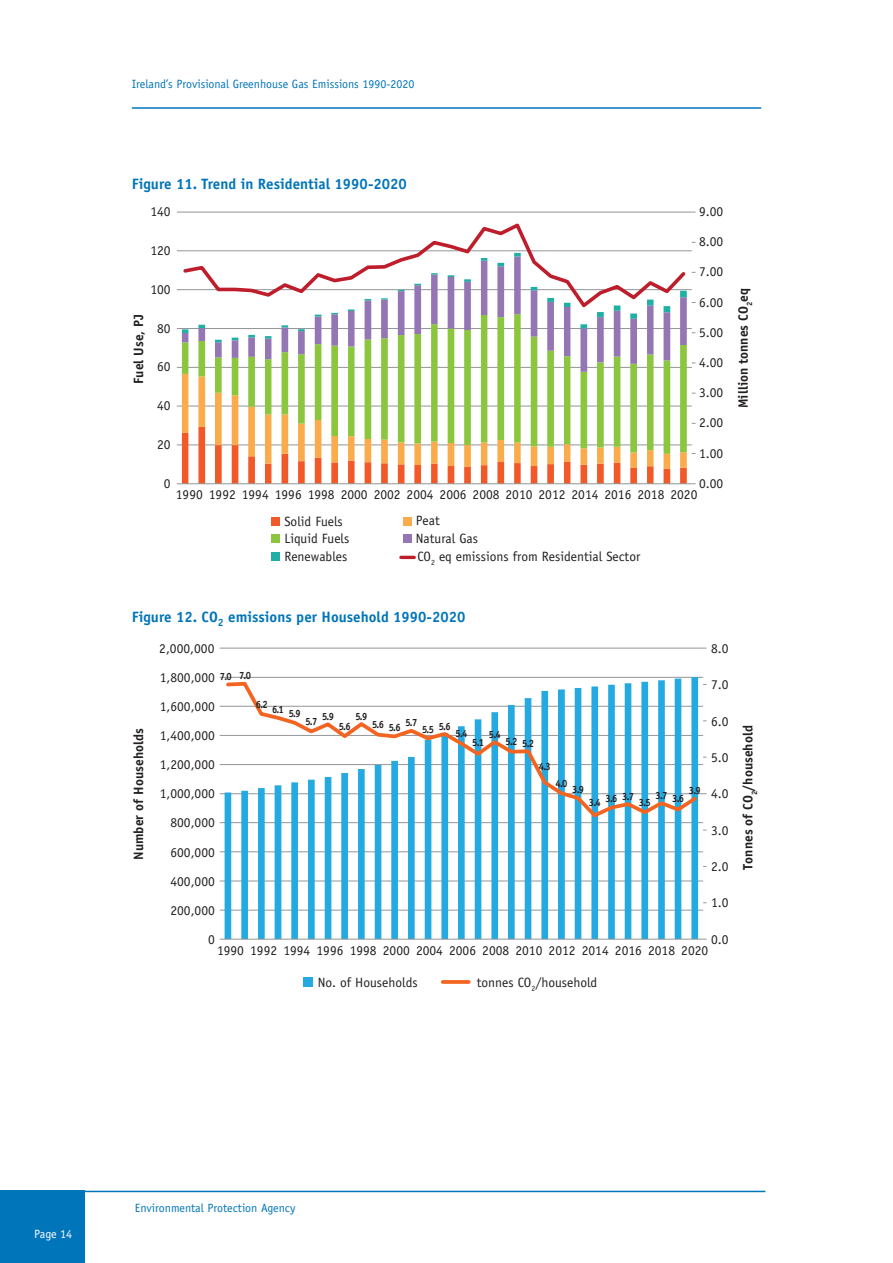
<style>
.page{position:relative;width:893px;height:1263px;background:#fff}
.page>*{position:absolute;margin:0;border:0;box-sizing:border-box;transform-origin:0 0}
.t1{font:700 15px "Officina Sans Std";color:#0075ba}
.t2{font:13.5px "Officina Sans Std";color:#231f20}
.t3{font:700 13.5px "Officina Sans Std";color:#231f20}
.t4{font:12px "Officina Sans Std";color:#0075ba}
.t5{font:12px "Officina Sans Std";letter-spacing:-.01em;color:#fff}
.t6{font:700 10.5px "Officina Sans Std";color:#231f20;scale:.9 1}
</style>
<div class="page">
<hr style="left:132px;top:107px;width:629px;height:2px;background:#0075ba">
<hr style="left:0;top:1191px;width:765px;height:1px;background:#0075ba">
<div style="left:0;top:1191px;width:85px;height:72px;background:#0075ba"></div>
<hr style="left:177px;top:444px;width:515px;height:1px;background:#939598">
<hr style="left:177px;top:406px;width:515px;height:1px;background:#939598">
<hr style="left:177px;top:367px;width:515px;height:1px;background:#939598">
<hr style="left:177px;top:328px;width:515px;height:1px;background:#939598">
<hr style="left:177px;top:289px;width:515px;height:1px;background:#939598">
<hr style="left:177px;top:250px;width:515px;height:1px;background:#939598">
<hr style="left:177px;top:212px;width:515px;height:1px;background:#939598">
<svg style="left:182px;top:372px;width:505px;height:51px"></svg>
<svg style="left:182px;top:342px;width:505px;height:30px"></svg>
<svg style="left:182px;top:423px;width:513px;height:61px"></svg>
<svg style="left:182px;top:271px;width:513px;height:71px"></svg>
<hr style="left:177px;top:483px;width:515px;height:1px;background:#939598">
<svg style="left:181px;top:223px;width:508px;height:88px"></svg>
<div style="left:271px;top:517px;width:9px;height:8px;background:#f15929"></div>
<div style="left:403px;top:517px;width:9px;height:8px;background:#faab4b"></div>
<div style="left:271px;top:534px;width:9px;height:9px;background:#8bc63e"></div>
<div style="left:403px;top:535px;width:9px;height:8px;background:#9576b4"></div>
<div style="left:271px;top:552px;width:9px;height:9px;background:#1fafa4"></div>
<svg style="left:401px;top:556px;width:13px;height:3px"></svg>
<hr style="left:220px;top:910px;width:483px;height:1px;background:#939598">
<hr style="left:220px;top:881px;width:483px;height:1px;background:#939598">
<hr style="left:220px;top:851px;width:483px;height:1px;background:#939598">
<hr style="left:220px;top:822px;width:483px;height:1px;background:#939598">
<hr style="left:220px;top:793px;width:483px;height:1px;background:#939598">
<hr style="left:220px;top:764px;width:483px;height:1px;background:#939598">
<hr style="left:220px;top:735px;width:483px;height:1px;background:#939598">
<hr style="left:220px;top:706px;width:483px;height:1px;background:#939598">
<hr style="left:220px;top:677px;width:483px;height:1px;background:#939598">
<hr style="left:220px;top:648px;width:483px;height:1px;background:#939598">
<svg style="left:225px;top:677px;width:473px;height:262px"></svg>
<hr style="left:220px;top:939px;width:483px;height:1px;background:#939598">
<svg style="left:224px;top:680px;width:476px;height:140px"></svg>
<div style="left:304px;top:977px;width:9px;height:9px;background:#24aae1"></div>
<svg style="left:443px;top:980px;width:26px;height:4px"></svg>
<p class="t4" style="left:132px;top:77px;width:284px">Ireland’s Provisional Greenhouse Gas Emissions 1990-2020</p>
<p class="t1" style="left:132px;top:175px;width:277px">Figure 11. Trend in Residential 1990-2020</p>
<p class="t2" style="left:150px;top:204px;width:22px">140</p>
<p class="t2" style="left:150px;top:242px;width:22px">120</p>
<p class="t2" style="left:150px;top:281px;width:22px">100</p>
<p class="t3" style="left:130px;top:384px;width:72px;rotate:-90deg">Fuel Use, PJ</p>
<p class="t2" style="left:157px;top:320px;width:15px">80</p>
<p class="t2" style="left:157px;top:359px;width:15px">60</p>
<p class="t2" style="left:157px;top:398px;width:15px">40</p>
<p class="t2" style="left:157px;top:437px;width:15px">20</p>
<p class="t2" style="left:164px;top:475px;width:8px">0</p>
<p class="t2" style="left:699px;top:204px;width:26px">9.00</p>
<p class="t2" style="left:699px;top:234px;width:26px">8.00</p>
<p class="t2" style="left:699px;top:264px;width:26px">7.00</p>
<p class="t2" style="left:699px;top:294px;width:26px">6.00</p>
<p class="t2" style="left:699px;top:324px;width:26px">5.00</p>
<p class="t2" style="left:699px;top:355px;width:26px">4.00</p>
<p class="t2" style="left:699px;top:385px;width:26px">3.00</p>
<p class="t2" style="left:699px;top:415px;width:26px">2.00</p>
<p class="t2" style="left:699px;top:445px;width:26px">1.00</p>
<p class="t2" style="left:699px;top:475px;width:26px">0.00</p>
<p class="t2" style="left:176px;top:487px;width:523px">1990 1992 1994 1996 1998 2000 2002 2004 2006 2008 2010 2012 2014 2016 2018 2020</p>
<p class="t2" style="left:284px;top:513px;width:60px">Solid Fuels</p>
<p class="t2" style="left:416px;top:513px;width:26px">Peat</p>
<p class="t2" style="left:284px;top:531px;width:66px">Liquid Fuels</p>
<p class="t2" style="left:416px;top:531px;width:64px">Natural Gas</p>
<p class="t2" style="left:284px;top:548px;width:65px">Renewables</p>
<p class="t2" style="left:417px;top:548px;width:224px">CO<sub>2</sub> eq emissions from Residential Sector</p>
<p class="t3" style="left:735px;top:408px;width:122px;rotate:-90deg">Million tonnes CO<sub>2</sub>eq</p>
<p class="t1" style="left:132px;top:607px;width:335px">Figure 12. CO<sub>2</sub> emissions per Household 1990-2020</p>
<p class="t2" style="left:159px;top:640px;width:57px">2,000,000</p>
<p class="t6" style="left:220px;top:669px;width:36px">7.0 7.0</p>
<p class="t2" style="left:160px;top:669px;width:57px">1,800,000</p>
<p class="t2" style="left:711px;top:640px;width:19px">8.0</p>
<p class="t2" style="left:711px;top:677px;width:19px">7.0</p>
<p class="t6" style="left:256px;top:698px;width:15px">6.2</p>
<p class="t2" style="left:160px;top:698px;width:57px">1,600,000</p>
<p class="t6" style="left:272px;top:705px;width:33px">6.1 5.9</p>
<p class="t6" style="left:322px;top:710px;width:15px">5.9</p>
<p class="t6" style="left:355px;top:710px;width:15px">5.9</p>
<p class="t2" style="left:711px;top:713px;width:19px">6.0</p>
<p class="t6" style="left:305px;top:715px;width:15px">5.7</p>
<p class="t6" style="left:372px;top:720px;width:33px">5.6 5.6</p>
<p class="t6" style="left:405px;top:715px;width:15px">5.7</p>
<p class="t6" style="left:422px;top:721px;width:33px">5.5 5.6</p>
<p class="t6" style="left:455px;top:727px;width:15px">5.4</p>
<p class="t6" style="left:339px;top:720px;width:15px">5.6</p>
<p class="t3" style="left:130px;top:860px;width:133px;rotate:-90deg">Number of Households</p>
<p class="t3" style="left:739px;top:870px;width:146px;rotate:-90deg">Tonnes of CO<sub>2</sub>/household</p>
<p class="t6" style="left:489px;top:728px;width:15px">5.4</p>
<p class="t2" style="left:160px;top:728px;width:57px">1,400,000</p>
<p class="t6" style="left:505px;top:736px;width:33px">5.2 5.2</p>
<p class="t6" style="left:472px;top:736px;width:15px">5.1</p>
<p class="t2" style="left:711px;top:749px;width:19px">5.0</p>
<p class="t2" style="left:160px;top:757px;width:57px">1,200,000</p>
<p class="t6" style="left:539px;top:760px;width:15px">4.3</p>
<p class="t6" style="left:555px;top:777px;width:15px">4.0</p>
<p class="t6" style="left:572px;top:782px;width:15px">3.9</p>
<p class="t6" style="left:689px;top:783px;width:15px">3.9</p>
<p class="t2" style="left:711px;top:786px;width:19px">4.0</p>
<p class="t2" style="left:160px;top:786px;width:57px">1,000,000</p>
<p class="t6" style="left:589px;top:792px;width:52px">3.4 3.6 3.7</p>
<p class="t6" style="left:639px;top:796px;width:15px">3.5</p>
<p class="t6" style="left:656px;top:790px;width:33px">3.7 3.6</p>
<p class="t2" style="left:170px;top:815px;width:46px">800,000</p>
<p class="t2" style="left:711px;top:822px;width:19px">3.0</p>
<p class="t2" style="left:170px;top:844px;width:46px">600,000</p>
<p class="t2" style="left:711px;top:858px;width:19px">2.0</p>
<p class="t2" style="left:170px;top:873px;width:46px">400,000</p>
<p class="t2" style="left:170px;top:902px;width:46px">200,000</p>
<p class="t2" style="left:208px;top:931px;width:8px">0</p>
<p class="t2" style="left:711px;top:895px;width:19px">1.0</p>
<p class="t2" style="left:711px;top:931px;width:19px">0.0</p>
<p class="t2" style="left:217px;top:943px;width:493px">1990 1992 1994 1996 1998 2000 2004 2006 2008 2010 2012 2014 2016 2018 2020</p>
<p class="t2" style="left:318px;top:974px;width:101px">No. of Households</p>
<p class="t2" style="left:477px;top:974px;width:122px">tonnes CO<sub>2</sub>/household</p>
<p class="t5" style="left:34px;top:1226px;width:40px">Page 14</p>
<p class="t4" style="left:135px;top:1201px;width:162px">Environmental Protection Agency</p>
</div>
